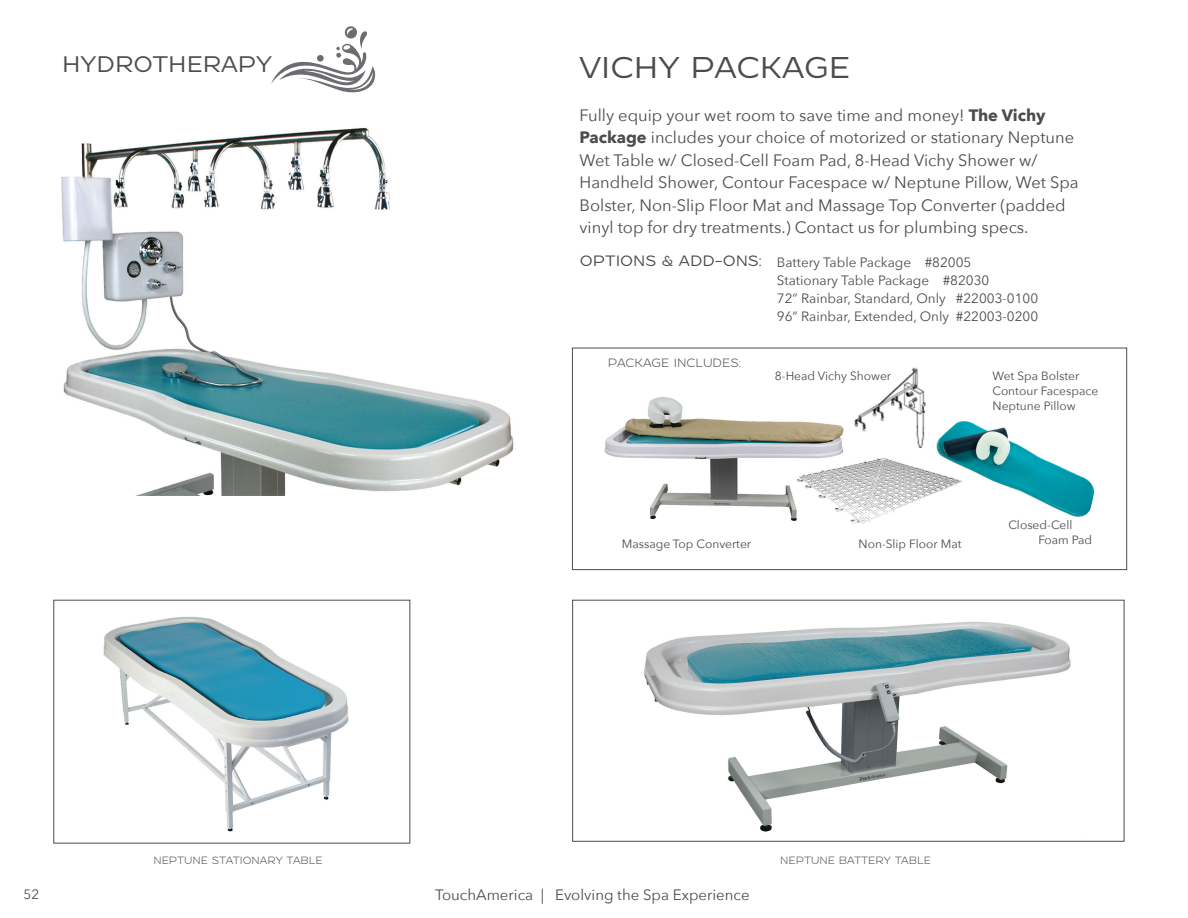
<style>
.page{position:relative;width:1188px;height:918px;background:#fff}
.page>*{position:absolute;margin:0;border:0;box-sizing:border-box;transform-origin:0 0}
.t1{font:700 30px "Resamitz";color:#4b4c4d}
.t2{font:700 22.5px "Resamitz";color:#4b4c4d}
.t3{font:16.5px/22.5px "Avenir Next";color:#4b4c4d}
.t4{font:15px "Avenir Next";color:#4b4c4d}
.t5{font:700 15px "Resamitz";color:#4b4c4d}
.t6{font:13.5px/18px "Avenir Next";color:#4b4c4d}
.t7{font:12px/15px "Avenir Next";color:#4b4c4d}
.t8{font:12px "Resamitz";color:#4b4c4d}
.t9{font:10.5px "Resamitz";color:#4b4c4d}
.s1{font-weight:700}
</style>
<div class="page">
<img style="left:61px;top:127px;width:453px;height:368px">
<svg style="left:271px;top:26px;width:104px;height:66px"></svg>
<img style="left:644px;top:621px;width:427px;height:211px">
<div style="left:572px;top:600px;width:552px;height:241px;border:1px solid #4b4c4d"></div>
<img style="left:103px;top:616px;width:246px;height:216px">
<img style="left:604px;top:367px;width:491px;height:157px">
<div style="left:572px;top:348px;width:555px;height:222px;border:1px solid #4b4c4d"></div>
<p class="t2" style="left:62px;top:51px;width:212px">HYDROTHERAPY</p>
<p class="t1" style="left:580px;top:50px;width:272px">VICHY PACKAGE</p>
<p class="t3" style="left:580px;top:103px;width:501px">Fully equip your wet room to save time and money! <span class="s1">The Vichy Package</span> includes your choice of motorized or stationary Neptune Wet Table w/ Closed-Cell Foam Pad, 8-Head Vichy Shower w/ Handheld Shower, Contour Facespace w/ Neptune Pillow, Wet Spa Bolster, Non-Slip Floor Mat and Massage Top Converter (padded vinyl top for dry treatments.) Contact us for plumbing specs.</p>
<p class="t5" style="left:580px;top:252px;width:183px">OPTIONS &amp; ADD-ONS:</p>
<p class="t6" style="left:777px;top:253px;width:196px">Battery Table Package #82005</p>
<p class="t6" style="left:777px;top:271px;width:214px">Stationary Table Package #82030</p>
<p class="t6" style="left:777px;top:289px;width:263px">72” Rainbar, Standard, Only #22003-0100<br>96” Rainbar, Extended, Only #22003-0200</p>
<p class="t8" style="left:608px;top:356px;width:134px">PACKAGE INCLUDES:</p>
<p class="t7" style="left:775px;top:368px;width:118px">8-Head Vichy Shower</p>
<p class="t7" style="left:993px;top:368px;width:107px">Wet Spa Bolster<br>Contour Facespace</p>
<p class="t7" style="left:993px;top:398px;width:85px">Neptune Pillow</p>
<p class="t7" style="left:622px;top:536px;width:131px">Massage Top Converter</p>
<p class="t7" style="left:859px;top:536px;width:105px">Non-Slip Floor Mat</p>
<p class="t7" style="left:1038px;top:517px;width:55px;text-indent:-30px">Closed-Cell<br>Foam Pad</p>
<p class="t9" style="left:153px;top:854px;width:171px">NEPTUNE STATIONARY TABLE</p>
<p class="t9" style="left:780px;top:854px;width:152px">NEPTUNE BATTERY TABLE</p>
<p class="t6" style="left:24px;top:885px;width:17px">52</p>
<p class="t4" style="left:435px;top:882px;width:316px">TouchAmerica | Evolving the Spa Experience</p>
</div>
